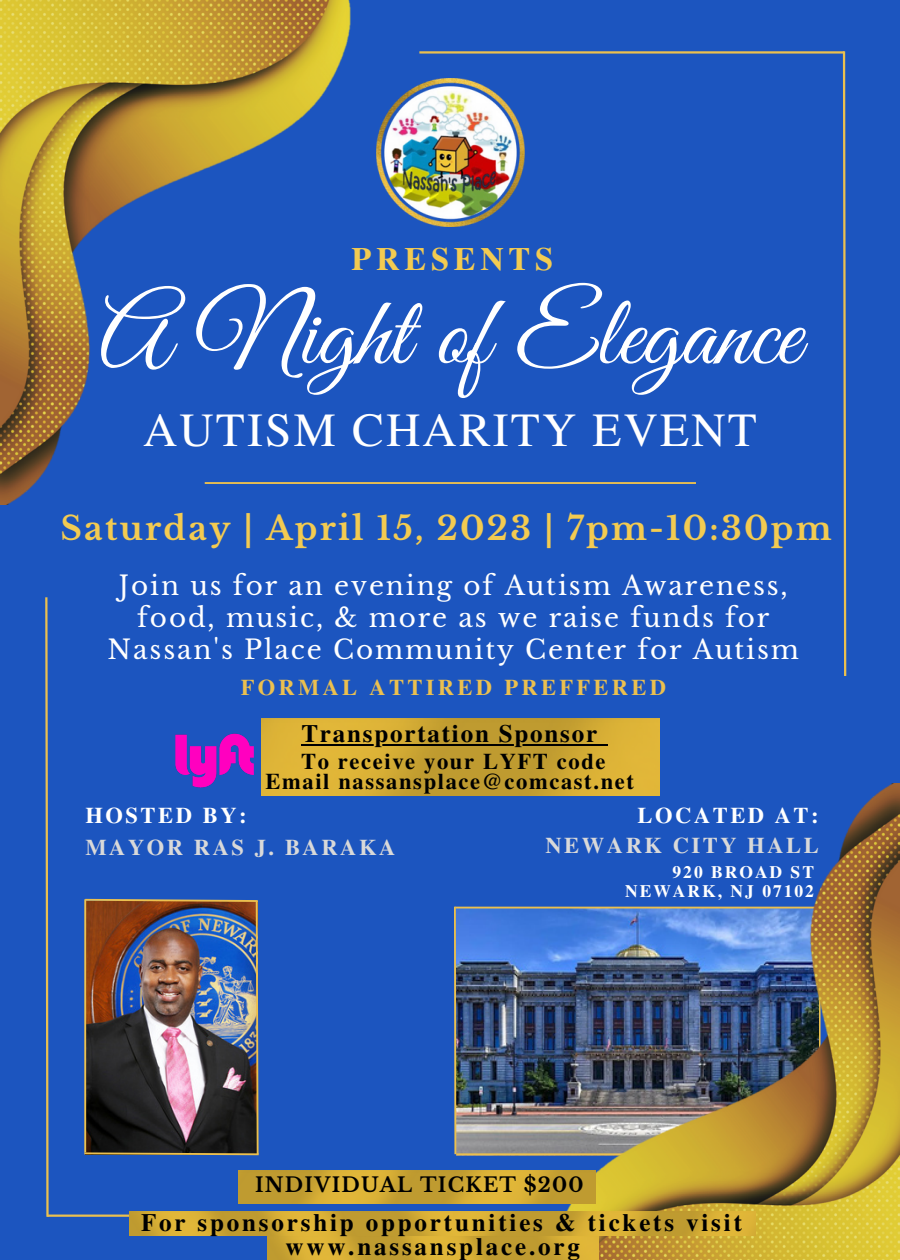
<style>
.page{position:relative;width:900px;height:1260px;background:#1c55bf}
.page>*{position:absolute;margin:0;border:0;box-sizing:border-box;transform-origin:0 0}
.t1{font:100px "Great Vibes";color:#fff}
.t2{font:47.5px "Te X Gyre Termes";letter-spacing:.045em;color:#fff}
.t3{font:700 32.5px "Libre Baskerville";letter-spacing:.07em;color:#f3cb51}
.t4{font:700 32.5px "Te X Gyre Termes";letter-spacing:.15em;color:#f3cb51}
.t5{font:26.25px/32px "Libre Baskerville";letter-spacing:.07em;color:#fff;text-align:center}
.t6{font:700 25px "Te X Gyre Termes";letter-spacing:.115em;color:#000}
.t7{font:700 25px "Te X Gyre Termes";letter-spacing:.075em;color:#000}
.t8{font:700 22.5px/20.5px "Te X Gyre Termes";letter-spacing:.075em;color:#000;text-align:center}
.t9{font:700 22.5px "Te X Gyre Termes";letter-spacing:.115em;color:#d9d9d9}
.t10{font:700 22.5px "Te X Gyre Termes";letter-spacing:.15em;color:#ebc04f}
.t11{font:700 22.5px "Te X Gyre Termes";letter-spacing:.115em;color:#fff}
.t12{font:700 20px "Libre Baskerville";letter-spacing:.06em;color:#000}
.t13{font:700 17.5px/19px "Te X Gyre Termes";letter-spacing:.115em;color:#fff;text-align:right}
</style>
<div class="page">
<svg style="left:45px;top:597px;width:5px;height:620px"></svg>
<hr style="left:47px;top:1215px;width:422px;height:2px;background:#ebc04f">
<svg style="left:842px;top:51px;width:5px;height:625px"></svg>
<hr style="left:419px;top:51px;width:425px;height:3px;background:#ebc04f">
<img style="left:376px;top:79px;width:148px;height:148px">
<img style="left:84px;top:898px;width:175px;height:258px">
<img style="left:456px;top:909px;width:93px;height:244px">
<hr style="left:455px;top:907px;width:366px;height:2px;background:#ebc04f">
<hr style="left:456px;top:1153px;width:304px;height:2px;background:#ebc04f">
<hr style="left:454px;top:907px;width:2px;height:247px;background:#ebc04f">
<img style="left:549px;top:784px;width:351px;height:476px">
<img style="left:267px;top:1236px;width:332px;height:24px">
<img style="left:239px;top:1170px;width:356px;height:34px">
<hr style="left:205px;top:482px;width:491px;height:2px;background:#ebc04f">
<img style="left:0;top:0;width:351px;height:505px">
<img style="left:129px;top:1211px;width:324px;height:25px">
<img style="left:453px;top:1211px;width:302px;height:25px">
<img style="left:262px;top:719px;width:397px;height:77px">
<img style="left:175px;top:733px;width:79px;height:55px">
<hr style="left:301px;top:744px;width:298px;height:1px;background:#000">
<p class="t4" style="left:352px;top:233px;width:203px">PRESENTS</p>
<h1 class="t1" style="left:99px;top:278px;width:703px">A Night of Elegance</h1>
<h2 class="t2" style="left:143px;top:396px;width:615px">AUTISM CHARITY EVENT</h2>
<p class="t3" style="left:60px;top:509px;width:773px">Saturday | April 15, 2023 | 7pm-10:30pm</p>
<p class="t5" style="left:108px;top:570px;width:693px">Join us for an evening of Autism Awareness, food, music, &amp; more as we raise funds for<br>Nassan's Place Community Center for Autism</p>
<p class="t10" style="left:241px;top:670px;width:427px">FORMAL ATTIRED PREFFERED</p>
<p class="t7" style="left:301px;top:714px;width:297px">Transportation Sponsor</p>
<p class="t8" style="left:265px;top:750px;width:370px">To receive your LYFT code<br>Email nassansplace@comcast.net</p>
<p class="t11" style="left:85px;top:798px;width:163px">HOSTED BY:</p>
<p class="t9" style="left:85px;top:830px;width:311px">MAYOR RAS J. BARAKA</p>
<p class="t11" style="left:638px;top:797px;width:183px">LOCATED AT:</p>
<p class="t9" style="left:546px;top:828px;width:275px">NEWARK CITY HALL</p>
<p class="t13" style="left:625px;top:862px;width:190px">920 BROAD ST<br>NEWARK, NJ 07102</p>
<p class="t12" style="left:255px;top:1172px;width:330px">INDIVIDUAL TICKET $200</p>
<p class="t6" style="left:141px;top:1203px;width:602px">For sponsorship opportunities &amp; tickets visit</p>
<p class="t6" style="left:286px;top:1227px;width:296px">www.nassansplace.org</p>
</div>
